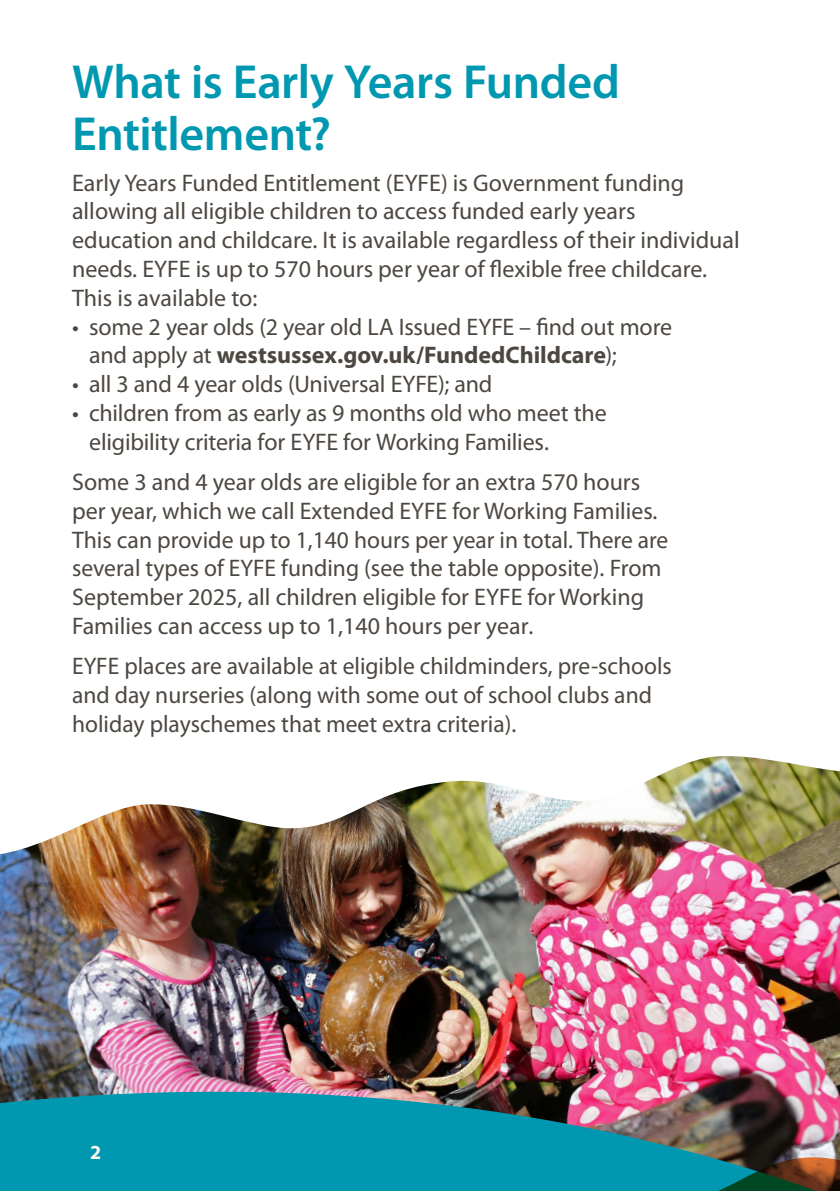
<style>
.page{position:relative;width:840px;height:1191px;background:#fff}
.page>*{position:absolute;margin:0;border:0;box-sizing:border-box;transform-origin:0 0}
.H2_Heading{font:600 48px/52px "Myriad Pro";letter-spacing:-.01em;color:#0098b0}
.P_Body_text{font:24px/28.8px "Myriad Pro";color:#4d4741}
.P_Bullets_text{font:24px/28.8px "Myriad Pro";letter-spacing:-.01em;color:#4d4741}
.t1{font:700 20px "Myriad Pro";color:#fdfaf4}
.s1{font-weight:700}
</style>
<div class="page">
<img style="left:0;top:756px;width:839px;height:435px">
<h2 class="H2_Heading" style="left:72px;top:55px;width:549px">What is Early Years Funded<br>Entitlement?</h2>
<p class="P_Body_text" style="left:72px;top:168px;width:668px">Early Years Funded Entitlement (EYFE) is Government funding allowing all eligible children to access funded early years education and childcare. It is available regardless of their individual needs. EYFE is up to 570 hours per year of flexible free childcare.<br>This is available to:</p>
<p class="P_Bullets_text" style="left:89px;top:312px;width:584px;text-indent:-17px">• some 2 year olds (2 year old LA Issued EYFE – find out more and apply at <span class="s1">westsussex.gov.uk/FundedChildcare</span>);</p>
<p class="P_Bullets_text" style="left:72px;top:369px;width:421px">• all 3 and 4 year olds (Universal EYFE); and</p>
<p class="P_Bullets_text" style="left:89px;top:398px;width:519px;text-indent:-17px">• children from as early as 9 months old who meet the eligibility criteria for EYFE for Working Families.</p>
<p class="P_Body_text" style="left:72px;top:467px;width:597px">Some 3 and 4 year olds are eligible for an extra 570 hours per year, which we call Extended EYFE for Working Families.<br>This can provide up to 1,140 hours per year in total. There are several types of EYFE funding (see the table opposite). From September 2025, all children eligible for EYFE for Working Families can access up to 1,140 hours per year.</p>
<p class="P_Body_text" style="left:72px;top:651px;width:601px">EYFE places are available at eligible childminders, pre-schools and day nurseries (along with some out of school clubs and holiday playschemes that meet extra criteria).</p>
<p class="t1" style="left:90px;top:1139px;width:13px">2</p>
</div>
